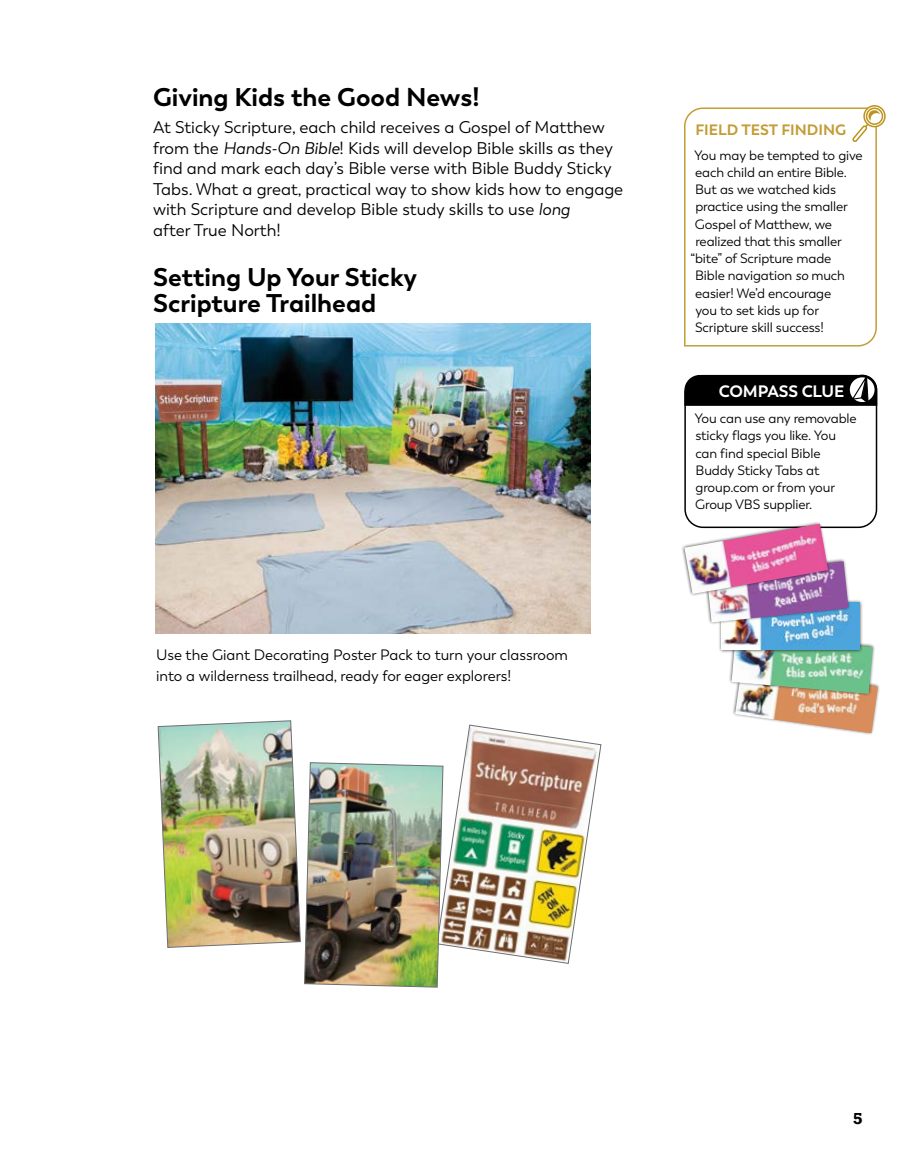
<style>
.page{position:relative;width:905px;height:1175px;background:#fff}
.page>*{position:absolute;margin:0;border:0;box-sizing:border-box;transform-origin:0 0}
.t1{font:700 25.5px/26.2px "Trenda";color:#000}
.t2{font:16.8px/20.5px "Trenda";color:#000}
.t3{font:700 16.5px "Trenda";letter-spacing:-.01em;color:#fff}
.t4{font:15px/20.7px "Trenda";color:#000}
.t5{font:700 15px "Trenda";color:#c39d35}
.t6{font:700 15px "Rockwell";color:#000}
.t7{font:13.5px/17.2px "Trenda";letter-spacing:-.01em;color:#000}
.s1{font-style:italic}
</style>
<div class="page">
<svg style="left:684px;top:107px;width:193px;height:240px"></svg>
<svg style="left:850px;top:105px;width:36px;height:39px"></svg>
<div style="left:684px;top:375px;width:193px;height:153px;border:2px solid #000;border-radius:18px"></div>
<svg style="left:684px;top:374px;width:194px;height:32px"></svg>
<img style="left:682px;top:519px;width:198px;height:216px">
<img style="left:684px;top:524px;width:144px;height:70px">
<img style="left:156px;top:323px;width:434px;height:310px">
<img style="left:157px;top:720px;width:444px;height:268px">
<h1 class="t1" style="left:153px;top:84px;width:328px">Giving Kids the Good News!</h1>
<p class="t2" style="left:153px;top:117px;width:471px">At Sticky Scripture, each child receives a Gospel of Matthew from the <span class="s1">Hands-On Bible</span>! Kids will develop Bible skills as they find and mark each day’s Bible verse with Bible Buddy Sticky Tabs. What a great, practical way to show kids how to engage with Scripture and develop Bible study skills to use <span class="s1">long<br></span>after True North!</p>
<h1 class="t1" style="left:153px;top:264px;width:265px">Setting Up Your Sticky<br>Scripture Trailhead</h1>
<p class="t4" style="left:156px;top:645px;width:413px">Use the Giant Decorating Poster Pack to turn your classroom into a wilderness trailhead, ready for eager explorers!</p>
<p class="t5" style="left:695px;top:120px;width:152px">FIELD TEST FINDING</p>
<p class="t7" style="left:694px;top:146px;width:170px">You may be tempted to give</p>
<p class="t7" style="left:695px;top:164px;width:153px">each child an entire Bible.</p>
<p class="t7" style="left:695px;top:181px;width:142px">But as we watched kids</p>
<p class="t7" style="left:695px;top:198px;width:154px">practice using the smaller</p>
<p class="t7" style="left:695px;top:215px;width:139px">Gospel of Matthew, we</p>
<p class="t7" style="left:695px;top:233px;width:148px">realized that this smaller</p>
<p class="t7" style="left:690px;top:250px;width:142px">“bite” of Scripture made</p>
<p class="t7" style="left:695px;top:267px;width:151px">Bible navigation <span class="s1">so</span> much</p>
<p class="t7" style="left:695px;top:284px;width:138px">easier! We’d encourage</p>
<p class="t7" style="left:695px;top:302px;width:125px">you to set kids up for</p>
<p class="t7" style="left:695px;top:319px;width:130px">Scripture skill success!</p>
<p class="t3" style="left:718px;top:381px;width:127px">COMPASS CLUE</p>
<p class="t7" style="left:694px;top:410px;width:164px">You can use any removable sticky flags you like. You can find special Bible<br>Buddy Sticky Tabs at group.com or from your<br>Group VBS supplier.</p>
<p class="t6" style="left:853px;top:1109px;width:11px">5</p>
</div>
